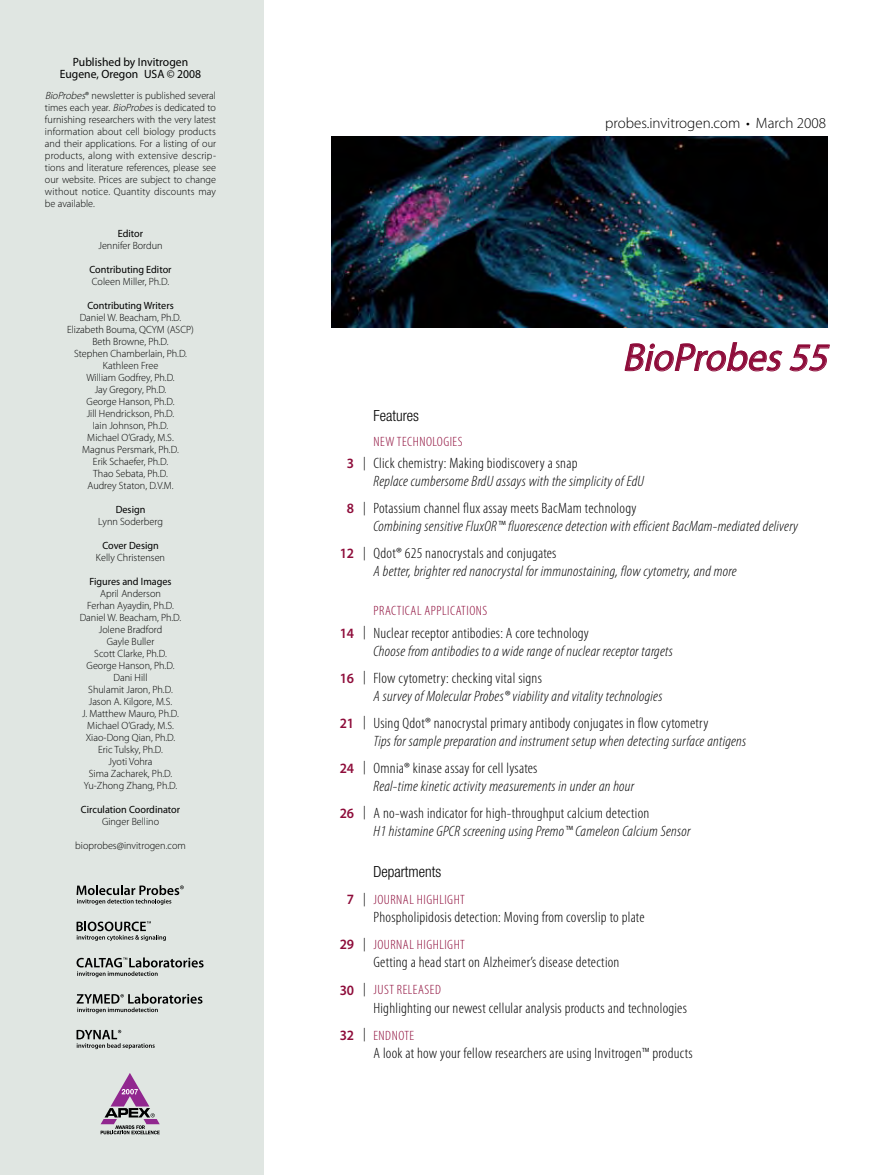
<style>
.page{position:relative;width:891px;height:1175px;background:#fff}
.page>*{position:absolute;margin:0;border:0;box-sizing:border-box;transform-origin:0 0}
.t1{font:italic 39px "Myriad Pro";color:#8e0c3a}
.t2{font:300 condensed 15.3px "Helvetica Neue LT Std";color:#000}
.t3{font:italic 300 condensed 15px/18px "Myriad Pro";letter-spacing:.015em;color:#000;scale:1.05 1}
.t4{font:300 condensed 15px "Myriad Pro";letter-spacing:.015em;color:#000;scale:1.05 1}
.t5{font:300 15px "Myriad Pro";color:#000}
.t6{font:300 condensed 13.5px "Myriad Pro";letter-spacing:.035em;color:#8e0c3a;scale:1.05 1}
.t7{font:12px/12px "Myriad Pro";color:#000;text-align:center}
.t8{font:300 10.5px/12px "Myriad Pro";color:#000;text-align:center}
.t9{font:10.5px "Myriad Pro";color:#000}
.s1{font-style:italic}
.s2{font-weight:600;font-style:normal;font-stretch:normal;font-size:14.25px;color:#8e0c3a}
.s3{font-style:normal;font-size:13.5px}
.s4{font-style:normal}
.s5{font-weight:600;font-stretch:normal;font-size:14.25px}
.s6{color:#000}
</style>
<div class="page">
<div style="left:0;top:0;width:263px;height:1174px;background:#e0e6e2"></div>
<img style="left:332px;top:137px;width:495px;height:190px">
<svg style="left:625px;top:342px;width:157px;height:29px"></svg>
<svg style="left:789px;top:344px;width:41px;height:27px"></svg>
<svg style="left:101px;top:1073px;width:59px;height:61px"></svg>
<svg style="left:77px;top:885px;width:107px;height:19px"></svg>
<svg style="left:77px;top:921px;width:89px;height:20px"></svg>
<svg style="left:77px;top:1029px;width:78px;height:20px"></svg>
<svg style="left:77px;top:993px;width:126px;height:20px"></svg>
<svg style="left:77px;top:957px;width:127px;height:20px"></svg>
<p class="t7" style="left:60px;top:56px;width:143px">Published by Invitrogen<br>Eugene, Oregon USA © 2008</p>
<p class="t8" style="left:45px;top:90px;width:173px;text-align:justify"><span class="s1">BioProbes</span>® newsletter is published several times each year. <span class="s1">BioProbes</span>is dedicated to furnishing researchers with the very latest information about cell biology products and their applications. For a listing of our products, along with extensive descrip&shy;tions and literature references, please see our website. Prices are subject to change without notice. Quantity discounts may be available.</p>
<p class="t9" style="left:118px;top:227px;width:27px">Editor</p>
<p class="t8" style="left:98px;top:240px;width:66px">Jennifer Bordun</p>
<p class="t9" style="left:89px;top:263px;width:84px">Contributing Editor</p>
<p class="t8" style="left:92px;top:276px;width:79px">Coleen Miller, Ph.D.</p>
<p class="t9" style="left:87px;top:299px;width:88px">Contributing Writers</p>
<p class="t8" style="left:67px;top:312px;width:128px">Daniel W. Beacham, Ph.D.<br>Elizabeth Bouma, QCYM (ASCP)<br>Beth Browne, Ph.D.<br>Stephen Chamberlain, Ph.D.<br>Kathleen Free<br>William Godfrey, Ph.D.<br>Jay Gregory, Ph.D.<br>George Hanson, Ph.D.<br>Jill Hendrickson, Ph.D.<br>Iain Johnson, Ph.D.<br>Michael O’Grady, M.S.<br>Magnus Persmark, Ph.D.<br>Erik Schaefer, Ph.D.<br>Thao Sebata, Ph.D.<br>Audrey Staton, D.V.M.</p>
<p class="t9" style="left:116px;top:503px;width:31px">Design</p>
<p class="t8" style="left:98px;top:516px;width:66px">Lynn Soderberg</p>
<p class="t9" style="left:102px;top:539px;width:58px">Cover Design</p>
<p class="t8" style="left:96px;top:552px;width:71px">Kelly Christensen</p>
<p class="t9" style="left:89px;top:575px;width:84px">Figures and Images</p>
<p class="t8" style="left:80px;top:588px;width:103px">April Anderson<br>Ferhan Ayaydin, Ph.D.<br>Daniel W. Beacham, Ph.D.<br>Jolene Bradford<br>Gayle Buller<br>Scott Clarke, Ph.D.<br>George Hanson, Ph.D.<br>Dani Hill<br>Shulamit Jaron, Ph.D.<br>Jason A. Kilgore, M.S.<br>J. Matthew Mauro, Ph.D.<br>Michael O’Grady, M.S.<br>Xiao-Dong Qian, Ph.D.<br>Eric Tulsky, Ph.D.<br>Jyoti Vohra<br>Sima Zacharek, Ph.D.<br>Yu-Zhong Zhang, Ph.D.</p>
<p class="t9" style="left:81px;top:803px;width:101px">Circulation Coordinator</p>
<p class="t8" style="left:102px;top:816px;width:59px">Ginger Bellino</p>
<p class="t8" style="left:75px;top:840px;width:112px">bioprobes@invitrogen.com</p>
<h3 class="t5" style="left:605px;top:115px;width:222px">probes.invitrogen.com • March 2008</h3>
<h1 class="t1" style="left:622px;top:333px;width:216px">BioProbes55</h1>
<h2 class="t2" style="left:374px;top:406px;width:47px">Features</h2>
<p class="t6" style="left:374px;top:434px;width:86px">New Technologies</p>
<h3 class="t3" style="left:373px;top:455px;width:259px;text-indent:-27px"><span class="s2">3</span> <span class="s3">|</span> <span class="s4">Click chemistry: Making biodiscovery a snap<br></span>Replace cumbersome BrdU assays with the simplicity of EdU</h3>
<h3 class="t3" style="left:374px;top:500px;width:406px;text-indent:-27px"><span class="s2">8</span> <span class="s3">|</span> <span class="s4">Potassium channel flux assay meets BacMam technology<br></span>Combining sensitive FluxOR™ fluorescence detection with efficient BacMam-mediated delivery</h3>
<h3 class="t3" style="left:374px;top:545px;width:347px;text-indent:-34px"><span class="s2">12</span> <span class="s3">|</span> <span class="s4">Qdot® 625 nanocrystals and conjugates<br></span>A better, brighter red nanocrystal for immunostaining, flow cytometry, and more</h3>
<p class="t6" style="left:374px;top:603px;width:110px">Practical Applications</p>
<h3 class="t3" style="left:374px;top:624px;width:287px;text-indent:-34px"><span class="s2">14</span> <span class="s3">|</span> <span class="s4">Nuclear receptor antibodies: A core technology<br></span>Choose from antibodies to a wide range of nuclear receptor targets</h3>
<h3 class="t3" style="left:374px;top:669px;width:277px;text-indent:-34px"><span class="s2">16</span> <span class="s3">|</span> <span class="s4">Flow cytometry: checking vital signs<br></span>A survey of Molecular Probes® viability and vitality technologies</h3>
<h3 class="t3" style="left:374px;top:714px;width:357px;text-indent:-34px"><span class="s2">21</span> <span class="s3">|</span> <span class="s4">Using Qdot® nanocrystal primary antibody conjugates in flow cytometry<br></span>Tips for sample preparation and instrument setup when detecting surface antigens</h3>
<h3 class="t3" style="left:374px;top:759px;width:250px;text-indent:-34px"><span class="s2">24</span> <span class="s3">|</span> <span class="s4">Omnia® kinase assay for cell lysates<br></span>Real-time kinetic activity measurements in under an hour</h3>
<h3 class="t3" style="left:374px;top:804px;width:304px;text-indent:-34px"><span class="s2">26</span> <span class="s3">|</span> <span class="s4">A no-wash indicator for high-throughput calcium detection<br></span>H1 histamine GPCR screening using Premo™ Cameleon Calcium Sensor</h3>
<h2 class="t2" style="left:374px;top:862px;width:69px">Departments</h2>
<p class="t6" style="left:347px;top:892px;width:112px"><span class="s5">7</span> <span class="s6">|</span> journal highlight</p>
<h3 class="t4" style="left:373px;top:909px;width:260px">Phospholipidosis detection: Moving from coverslip to plate</h3>
<p class="t6" style="left:340px;top:937px;width:119px"><span class="s5">29</span> <span class="s6">|</span> Journal Highlight</p>
<h3 class="t4" style="left:373px;top:954px;width:236px">Getting a head start on Alzheimer’s disease detection</h3>
<p class="t6" style="left:340px;top:982px;width:98px"><span class="s5">30</span> <span class="s6">|</span> just released</p>
<h3 class="t4" style="left:373px;top:999px;width:300px">Highlighting our newest cellular analysis products and technologies</h3>
<p class="t6" style="left:340px;top:1027px;width:72px"><span class="s5">32</span> <span class="s6">|</span> Endnote</p>
<h3 class="t4" style="left:373px;top:1044px;width:305px">A look at how your fellow researchers are using Invitrogen™ products</h3>
</div>
